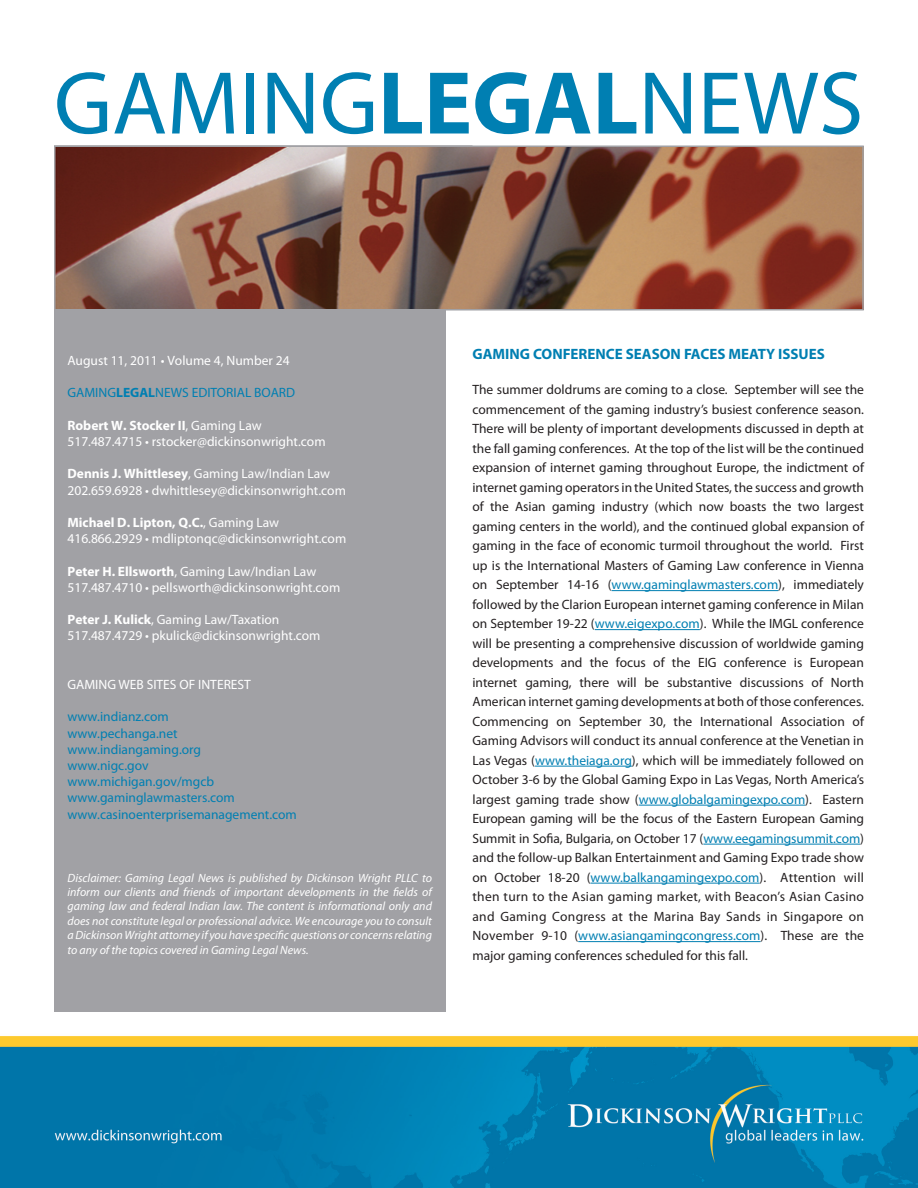
<style>
.page{position:relative;width:918px;height:1188px;background:#fff}
.page>*{position:absolute;margin:0;border:0;box-sizing:border-box;transform-origin:0 0}
.t1{font:90px "Myriad Pro";color:#007fb2}
.t2{font:700 15px "Myriad Pro";color:#007fb2}
.t3{font:13.5px/19.5px "Myriad Pro";color:#231f20;text-align:justify}
.t4{font:13.5px/16.2px "Myriad Pro";color:#fff}
.t5{font:13.5px/16.2px "Myriad Pro";color:#007fb2}
.t6{font:italic 12px/14.4px "Myriad Pro";color:#fff;text-align:justify}
.s1{font-weight:700}
.s2{color:#007fb2}
</style>
<div class="page">
<img style="left:0;top:145px;width:918px;height:1043px">
<div style="left:54px;top:310px;width:392px;height:702px;background:#a1a1a5"></div>
<img style="left:57px;top:149px;width:804px;height:158px">
<div style="left:54px;top:146px;width:810px;height:164px;border:2px solid #a1a1a5"></div>
<hr style="left:612px;top:590px;width:166px;height:1px;background:#007fb2">
<hr style="left:595px;top:629px;width:105px;height:1px;background:#007fb2">
<hr style="left:535px;top:766px;width:97px;height:1px;background:#007fb2">
<hr style="left:639px;top:805px;width:166px;height:1px;background:#007fb2">
<hr style="left:703px;top:844px;width:157px;height:1px;background:#007fb2">
<hr style="left:590px;top:883px;width:170px;height:1px;background:#007fb2">
<hr style="left:578px;top:941px;width:183px;height:1px;background:#007fb2">
<h1 class="t1" style="left:54px;top:48px;width:811px">GAMING<span class="s1">LEGAL</span>NEWS</h1>
<p class="t4" style="left:68px;top:352px;width:224px">August 11, 2011 • Volume 4, Number 24</p>
<p class="t5" style="left:68px;top:385px;width:229px">GAMING<span class="s1">LEGAL</span>NEWS EDITORIAL BOARD</p>
<p class="t4" style="left:68px;top:417px;width:260px"><span class="s1">Robert W. Stocker II</span>, Gaming Law<br>517.487.4715 • rstocker@dickinsonwright.com</p>
<p class="t4" style="left:68px;top:466px;width:280px"><span class="s1">Dennis J. Whittlesey</span>, Gaming Law/Indian Law<br>202.659.6928 • dwhittlesey@dickinsonwright.com</p>
<p class="t4" style="left:68px;top:514px;width:280px"><span class="s1">Michael D. Lipton, Q.C.</span>, Gaming Law<br>416.866.2929 • mdliptonqc@dickinsonwright.com</p>
<p class="t4" style="left:68px;top:563px;width:274px"><span class="s1">Peter H. Ellsworth</span>, Gaming Law/Indian Law<br>517.487.4710 • pellsworth@dickinsonwright.com</p>
<p class="t4" style="left:68px;top:611px;width:255px"><span class="s1">Peter J. Kulick</span>, Gaming Law/Taxation<br>517.487.4729 • pkulick@dickinsonwright.com</p>
<p class="t4" style="left:68px;top:676px;width:185px">GAMING WEB SITES OF INTEREST</p>
<p class="t5" style="left:68px;top:709px;width:231px">www.indianz.com<br>www.pechanga.net www.indiangaming.org<br>www.nigc.gov www.michigan.gov/mgcb www.gaminglawmasters.com www.casinoenterprisemanagement.com</p>
<p class="t6" style="left:68px;top:870px;width:366px">Disclaimer: Gaming Legal News is published by Dickinson Wright PLLC to inform our clients and friends of important developments in the fields of gaming law and federal Indian law. The content is informational only and does not constitute legal or professional advice. We encourage you to consult a Dickinson Wright attorney if you have specific questions or concerns relating to any of the topics covered in Gaming Legal News.</p>
<p class="t2" style="left:472px;top:344px;width:354px">GAMING CONFERENCE SEASON FACES MEATY ISSUES</p>
<p class="t3" style="left:472px;top:380px;width:393px">The summer doldrums are coming to a close. September will see the commencement of the gaming industry’s busiest conference season.<br>There will be plenty of important developments discussed in depth at the fall gaming conferences. At the top of the list will be the continued expansion of internet gaming throughout Europe, the indictment of internet gaming operators in the United States, the success and growth of the Asian gaming industry (which now boasts the two largest gaming centers in the world), and the continued global expansion of gaming in the face of economic turmoil throughout the world. First up is the International Masters of Gaming Law conference in Vienna on September 14-16 (<span class="s2">www.gaminglawmasters.com</span>), immediately followed by the Clarion European internet gaming conference in Milan on September 19-22 (<span class="s2">www.eigexpo.com</span>). While the IMGL conference will be presenting a comprehensive discussion of worldwide gaming developments and the focus of the EIG conference is European internet gaming, there will be substantive discussions of North American internet gaming developments at both of those conferences.<br>Commencing on September 30, the International Association of Gaming Advisors will conduct its annual conference at the Venetian in Las Vegas (<span class="s2">www.theiaga.org</span>), which will be immediately followed on October 3-6 by the Global Gaming Expo in Las Vegas, North America’s largest gaming trade show (<span class="s2">www.globalgamingexpo.com</span>). Eastern European gaming will be the focus of the Eastern European Gaming Summit in Sofia, Bulgaria, on October 17 (<span class="s2">www.eegamingsummit.com</span>) and the follow-up Balkan Entertainment and Gaming Expo trade show on October 18-20 (<span class="s2">www.balkangamingexpo.com</span>). Attention will then turn to the Asian gaming market, with Beacon’s Asian Casino and Gaming Congress at the Marina Bay Sands in Singapore on November 9-10 (<span class="s2">www.asiangamingcongress.com</span>). These are the major gaming conferences scheduled for this fall.</p>
</div>
